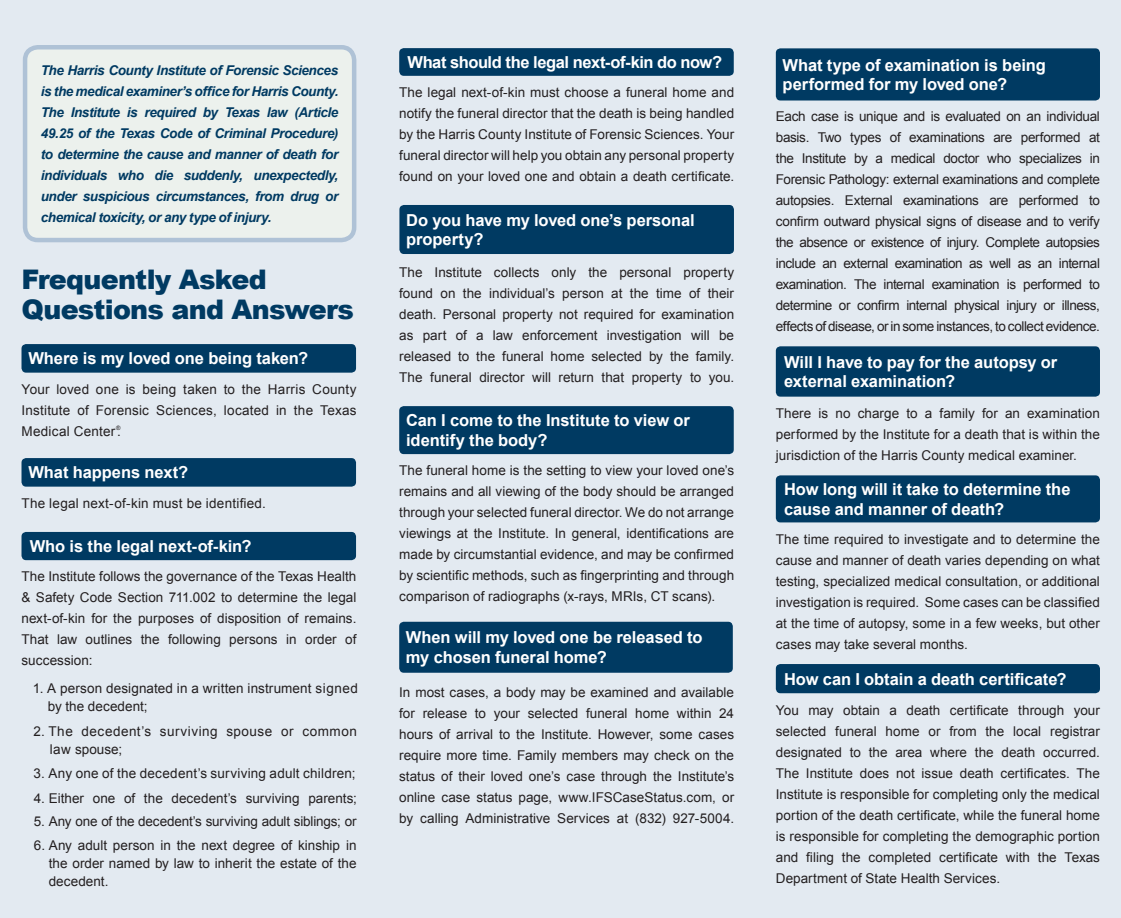
<style>
.page{position:relative;width:1121px;height:918px;background:#fff}
.page>*{position:absolute;margin:0;border:0;box-sizing:border-box;transform-origin:0 0}
.t1{font:900 27px/30px "Arial";letter-spacing:-.025em;color:#003a62}
.t2{font:700 16.5px/19.8px "Arial";letter-spacing:-.005em;color:#fff}
.t3{font:700 16.5px "Arial";letter-spacing:-.025em;color:#fff}
.t4{font:13.5px/21px "Arial";letter-spacing:.005em;color:#231f20;text-align:justify}
.t5{font:italic 700 13.5px/21px "Arial";letter-spacing:-.03em;color:#003a62;text-align:justify}
.t6{font:13.5px/18px "Arial";letter-spacing:.035em;color:#231f20}
.t7{font:13.5px "Arial";letter-spacing:-.015em;color:#231f20}
.t8{font:6px "Arial";color:#231f20}
</style>
<div class="page">
<div style="left:0;top:0;width:1120px;height:918px;background:#e3eaf1"></div>
<div style="left:22px;top:344px;width:334px;height:29px;background:#003a62;border-radius:5px"></div>
<div style="left:22px;top:458px;width:334px;height:29px;background:#003a62;border-radius:5px"></div>
<div style="left:22px;top:532px;width:334px;height:28px;background:#003a62;border-radius:5px"></div>
<div style="left:25px;top:47px;width:329px;height:193px;background:#ecf1ed;border-radius:13px"></div>
<div style="left:23px;top:45px;width:333px;height:197px;border:4px solid #afc2d6;border-radius:13px"></div>
<div style="left:399px;top:48px;width:334px;height:28px;background:#003a62;border-radius:5px"></div>
<div style="left:399px;top:205px;width:335px;height:49px;background:#003a62;border-radius:5px"></div>
<div style="left:399px;top:406px;width:334px;height:48px;background:#003a62;border-radius:5px"></div>
<div style="left:399px;top:622px;width:333px;height:51px;background:#003a62;border-radius:5px"></div>
<div style="left:776px;top:48px;width:324px;height:53px;background:#003a62;border-radius:5px"></div>
<div style="left:776px;top:346px;width:324px;height:51px;background:#003a62;border-radius:5px"></div>
<div style="left:776px;top:475px;width:324px;height:47px;background:#003a62;border-radius:5px"></div>
<div style="left:776px;top:664px;width:324px;height:29px;background:#003a62;border-radius:5px"></div>
<p class="t5" style="left:41px;top:60px;width:299px">The Harris County Institute of Forensic Sciences is the medical examiner’s office for Harris County.<br>The Institute is required by Texas law (Article 49.25 of the Texas Code of Criminal Procedure) to determine the cause and manner of death for individuals who die suddenly, unexpectedly, under suspicious circumstances, from drug or chemical toxicity, or any type of injury.</p>
<h1 class="t1" style="left:22px;top:263px;width:334px">Frequently Asked<br>Questions and Answers</h1>
<p class="t2" style="left:28px;top:349px;width:281px">Where is my loved one being taken?</p>
<p class="t4" style="left:22px;top:379px;width:336px">Your loved one is being taken to the Harris County Institute of Forensic Sciences, located in the Texas Medical Center.</p>
<p class="t8" style="left:116px;top:424px;width:6px">®</p>
<p class="t2" style="left:28px;top:463px;width:161px">What happens next?</p>
<p class="t4" style="left:22px;top:493px;width:246px">The legal next-of-kin must be identified.</p>
<p class="t2" style="left:30px;top:537px;width:223px">Who is the legal next-of-kin?</p>
<p class="t4" style="left:22px;top:566px;width:336px">The Institute follows the governance of the Texas Health &amp; Safety Code Section 711.002 to determine the legal next-of-kin for the purposes of disposition of remains.<br>That law outlines the following persons in order of succession:</p>
<p class="t4" style="left:48px;top:680px;width:311px;line-height:18px;text-indent:-15px">1. A person designated in a written instrument signed by the decedent;</p>
<p class="t6" style="left:50px;top:723px;width:308px;text-indent:-16px">2. The decedent’s surviving spouse or common law spouse;</p>
<p class="t4" style="left:34px;top:763px;width:324px">3. Any one of the decedent’s surviving adult children;</p>
<p class="t4" style="left:34px;top:787px;width:325px">4. Either one of the decedent’s surviving parents;</p>
<p class="t7" style="left:34px;top:812px;width:324px">5. Any one of the decedent’s surviving adult siblings; or</p>
<p class="t4" style="left:49px;top:837px;width:309px;line-height:18px;text-indent:-15px">6. Any adult person in the next degree of kinship in the order named by law to inherit the estate of the decedent.</p>
<p class="t3" style="left:407px;top:51px;width:316px">What should the legal next-of-kin do now?</p>
<p class="t4" style="left:399px;top:82px;width:336px">The legal next-of-kin must choose a funeral home and notify the funeral director that the death is being handled by the Harris County Institute of Forensic Sciences. Your funeral director will help you obtain any personal property found on your loved one and obtain a death certificate.</p>
<p class="t2" style="left:406px;top:210px;width:290px">Do you have my loved one’s personal property?</p>
<p class="t4" style="left:399px;top:262px;width:336px">The Institute collects only the personal property found on the individual’s person at the time of their death. Personal property not required for examination as part of a law enforcement investigation will be released to the funeral home selected by the family.<br>The funeral director will return that property to you.</p>
<p class="t2" style="left:406px;top:411px;width:285px">Can I come to the Institute to view or identify the body?</p>
<p class="t4" style="left:399px;top:460px;width:336px">The funeral home is the setting to view your loved one’s remains and all viewing of the body should be arranged through your selected funeral director. We do not arrange viewings at the Institute. In general, identifications are made by circumstantial evidence, and may be confirmed by scientific methods, such as fingerprinting and through comparison of radiographs (x-rays, MRIs, CT scans).</p>
<p class="t2" style="left:406px;top:628px;width:298px">When will my loved one be released to my chosen funeral home?</p>
<p class="t4" style="left:399px;top:682px;width:336px">In most cases, a body may be examined and available for release to your selected funeral home within 24 hours of arrival to the Institute. However, some cases require more time. Family members may check on the status of their loved one’s case through the Institute’s online case status page, www.IFSCaseStatus.com, or by calling Administrative Services at (832) 927-5004.</p>
<p class="t2" style="left:782px;top:55px;width:265px">What type of examination is being performed for my loved one?</p>
<p class="t4" style="left:776px;top:106px;width:326px">Each case is unique and is evaluated on an individual basis. Two types of examinations are performed at the Institute by a medical doctor who specializes in Forensic Pathology: external examinations and complete autopsies. External examinations are performed to confirm outward physical signs of disease and to verify the absence or existence of injury. Complete autopsies include an external examination as well as an internal examination. The internal examination is performed to determine or confirm internal physical injury or illness, effects of disease, or in some instances, to collect evidence.</p>
<p class="t2" style="left:784px;top:352px;width:275px">Will I have to pay for the autopsy or external examination?</p>
<p class="t4" style="left:776px;top:403px;width:325px">There is no charge to a family for an examination performed by the Institute for a death that is within the jurisdiction of the Harris County medical examiner.</p>
<p class="t2" style="left:784px;top:480px;width:288px">How long will it take to determine the cause and manner of death?</p>
<p class="t4" style="left:776px;top:529px;width:326px">The time required to investigate and to determine the cause and manner of death varies depending on what testing, specialized medical consultation, or additional investigation is required. Some cases can be classified at the time of autopsy, some in a few weeks, but other cases may take several months.</p>
<p class="t2" style="left:784px;top:669px;width:284px">How can I obtain a death certificate?</p>
<p class="t4" style="left:776px;top:700px;width:326px">You may obtain a death certificate through your selected funeral home or from the local registrar designated to the area where the death occurred.<br>The Institute does not issue death certificates. The Institute is responsible for completing only the medical portion of the death certificate, while the funeral home is responsible for completing the demographic portion and filing the completed certificate with the Texas Department of State Health Services.</p>
</div>
